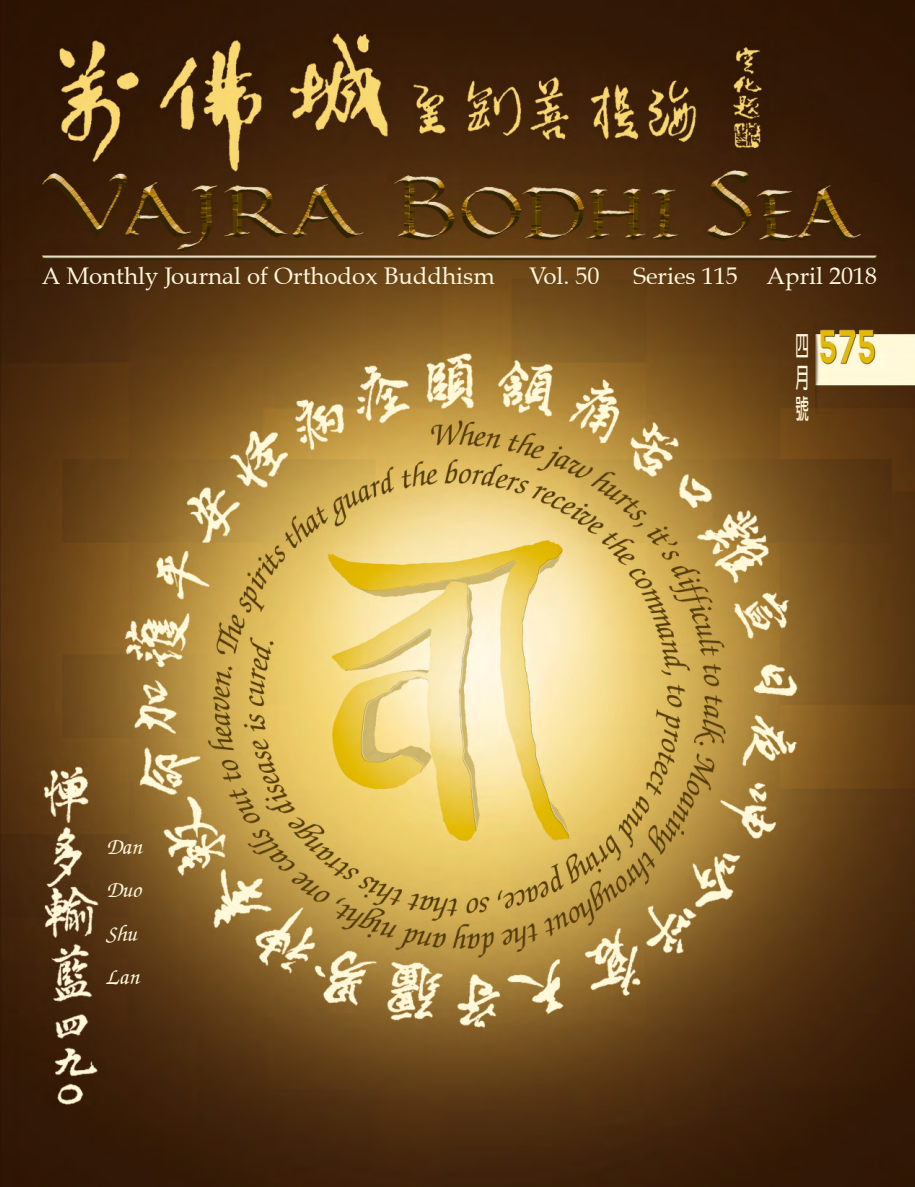
<style>
.page{position:relative;width:915px;height:1187px;background:#fff}
.page>*{position:absolute;margin:0;border:0;box-sizing:border-box;transform-origin:0 0}
.t1{font:700 27px/31.5px "AR New Hei B5";color:#fef7dd;text-align:justify;scale:.5 1}
.t2{font:24px "Queens Park";color:#fef7dd}
.t3{font:italic 22.5px/43.5px "Zapf Chancery";color:#fef7dd}
</style>
<div class="page">
<img style="left:0;top:0;width:914px;height:1186px">
<p class="t2" style="left:42px;top:262px;width:454px">A Monthly Journal of Orthodox Buddhism</p>
<p class="t2" style="left:529px;top:262px;width:72px">Vol. 50</p>
<p class="t2" style="left:633px;top:262px;width:245px">Series 115 April 2018</p>
<p class="t3" style="left:108px;top:826px;width:37px">Dan<br>Duo<br>Shu<br>Lan</p>
<p class="t1" style="left:795px;top:330px;width:28px">四月號</p>
</div>
